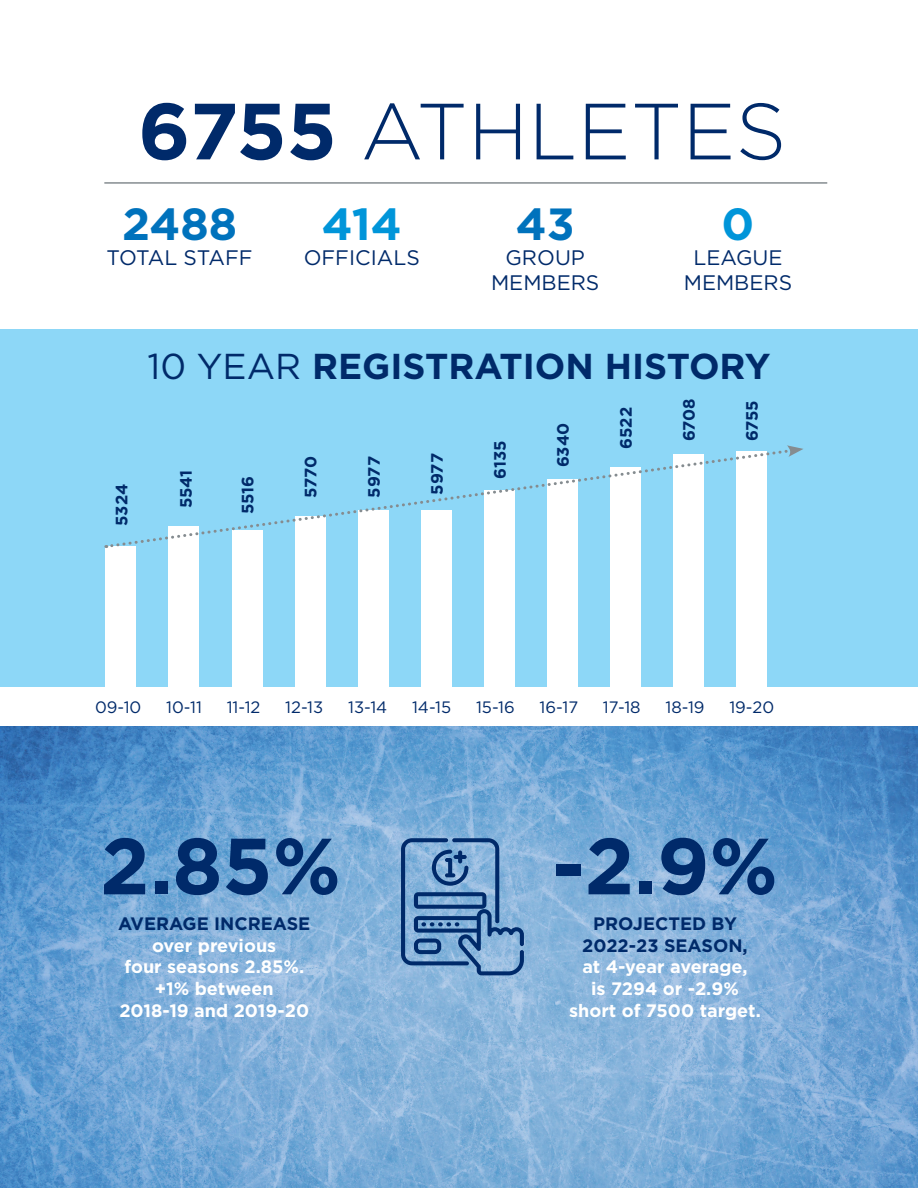
<style>
.page{position:relative;width:918px;height:1188px;background:#fff}
.page>*{position:absolute;margin:0;border:0;box-sizing:border-box;transform-origin:0 0}
.t1{font:300 79.5px "Gotham";color:#002a6a}
.t2{font:700 79.5px "Gotham";color:#002a6a}
.t3{font:700 45px "Gotham";color:#0072bc}
.t4{font:700 45px "Gotham";color:#0095d9}
.t5{font:700 36px "Gotham";color:#002a6a}
.t6{font:21px/25.2px "Gotham";color:#002a6a;text-align:center}
.t7{font:21px "Gotham";letter-spacing:-.03em;color:#002a6a}
.t8{font:700 18px/21.6px "Gotham";color:#fff;text-align:center}
.t9{font:16.5px "Gotham";color:#002a6a}
.t10{font:700 16.5px "Gotham";letter-spacing:-.005em;color:#002a6a}
.s1{font-weight:700}
.s2{font-weight:400}
.s3{color:#002a6a}
</style>
<div class="page">
<img style="left:0;top:727px;width:918px;height:461px">
<div style="left:0;top:329px;width:918px;height:358px;background:#8dd7f7"></div>
<svg style="left:401px;top:838px;width:123px;height:137px;background:#6792bf"></svg>
<div style="left:106px;top:547px;width:30px;height:141px;background:#fff"></div>
<div style="left:169px;top:526px;width:30px;height:162px;background:#fff"></div>
<div style="left:232px;top:530px;width:30px;height:158px;background:#fff"></div>
<div style="left:295px;top:517px;width:30px;height:171px;background:#fff"></div>
<div style="left:358px;top:510px;width:30px;height:178px;background:#fff"></div>
<div style="left:421px;top:510px;width:30px;height:178px;background:#fff"></div>
<div style="left:484px;top:491px;width:30px;height:197px;background:#fff"></div>
<div style="left:547px;top:480px;width:30px;height:208px;background:#fff"></div>
<div style="left:610px;top:467px;width:30px;height:221px;background:#fff"></div>
<div style="left:673px;top:455px;width:30px;height:233px;background:#fff"></div>
<div style="left:736px;top:452px;width:30px;height:236px;background:#fff"></div>
<svg style="left:108px;top:450px;width:679px;height:99px"></svg>
<svg style="left:787px;top:445px;width:16px;height:12px"></svg>
<hr style="left:104px;top:182px;width:723px;height:2px;background:#858c90">
<p class="t1" style="left:138px;top:81px;width:650px"><span class="s1">6755</span> ATHLETES</p>
<p class="t3" style="left:122px;top:194px;width:117px">2488</p>
<p class="t7" style="left:107px;top:244px;width:148px">TOTAL STAFF</p>
<p class="t4" style="left:322px;top:194px;width:82px">414</p>
<p class="t6" style="left:304px;top:245px;width:118px">OFFICIALS</p>
<p class="t3" style="left:516px;top:194px;width:60px">43</p>
<p class="t6" style="left:491px;top:245px;width:110px">GROUP<br>MEMBERS</p>
<p class="t4" style="left:722px;top:194px;width:34px">0</p>
<p class="t6" style="left:684px;top:245px;width:110px">LEAGUE<br>MEMBERS</p>
<p class="t10" style="left:111px;top:526px;width:43px;rotate:-90deg">5324</p>
<p class="t5" style="left:147px;top:342px;width:625px"><span class="s2">10 YEAR</span> REGISTRATION HISTORY</p>
<p class="t10" style="left:175px;top:508px;width:40px;rotate:-90deg">5541</p>
<p class="t10" style="left:237px;top:514px;width:40px;rotate:-90deg">5516</p>
<p class="t10" style="left:300px;top:498px;width:44px;rotate:-90deg">5770</p>
<p class="t10" style="left:363px;top:498px;width:43px;rotate:-90deg">5977</p>
<p class="t10" style="left:426px;top:495px;width:43px;rotate:-90deg">5977</p>
<p class="t10" style="left:489px;top:479px;width:40px;rotate:-90deg">6135</p>
<p class="t10" style="left:552px;top:467px;width:46px;rotate:-90deg">6340</p>
<p class="t10" style="left:615px;top:449px;width:43px;rotate:-90deg">6522</p>
<p class="t10" style="left:678px;top:441px;width:44px;rotate:-90deg">6708</p>
<p class="t10" style="left:741px;top:441px;width:43px;rotate:-90deg">6755</p>
<p class="t9" style="left:95px;top:697px;width:48px">09-10</p>
<p class="t9" style="left:166px;top:697px;width:37px">10-11</p>
<p class="t9" style="left:227px;top:697px;width:35px">11-12</p>
<p class="t9" style="left:285px;top:697px;width:40px">12-13</p>
<p class="t9" style="left:348px;top:697px;width:41px">13-14</p>
<p class="t9" style="left:412px;top:697px;width:41px">14-15</p>
<p class="t9" style="left:476px;top:697px;width:40px">15-16</p>
<p class="t9" style="left:540px;top:697px;width:40px">16-17</p>
<p class="t9" style="left:603px;top:697px;width:39px">17-18</p>
<p class="t9" style="left:665px;top:697px;width:41px">18-19</p>
<p class="t9" style="left:729px;top:697px;width:46px">19-20</p>
<p class="t2" style="left:100px;top:813px;width:242px">2.85%</p>
<p class="t2" style="left:552px;top:813px;width:227px">-2.9%</p>
<p class="t8" style="left:569px;top:913px;width:193px"><span class="s3">PROJECTED BY<br>2022-23 SEASON,<br></span>at 4-year average,<br>is 7294 or -2.9% short of 7500 target.</p>
<p class="t8" style="left:118px;top:913px;width:194px"><span class="s3">AVERAGE INCREASE </span>over previous<br>four seasons 2.85%. +1% between<br>2018-19 and 2019-20</p>
</div>
